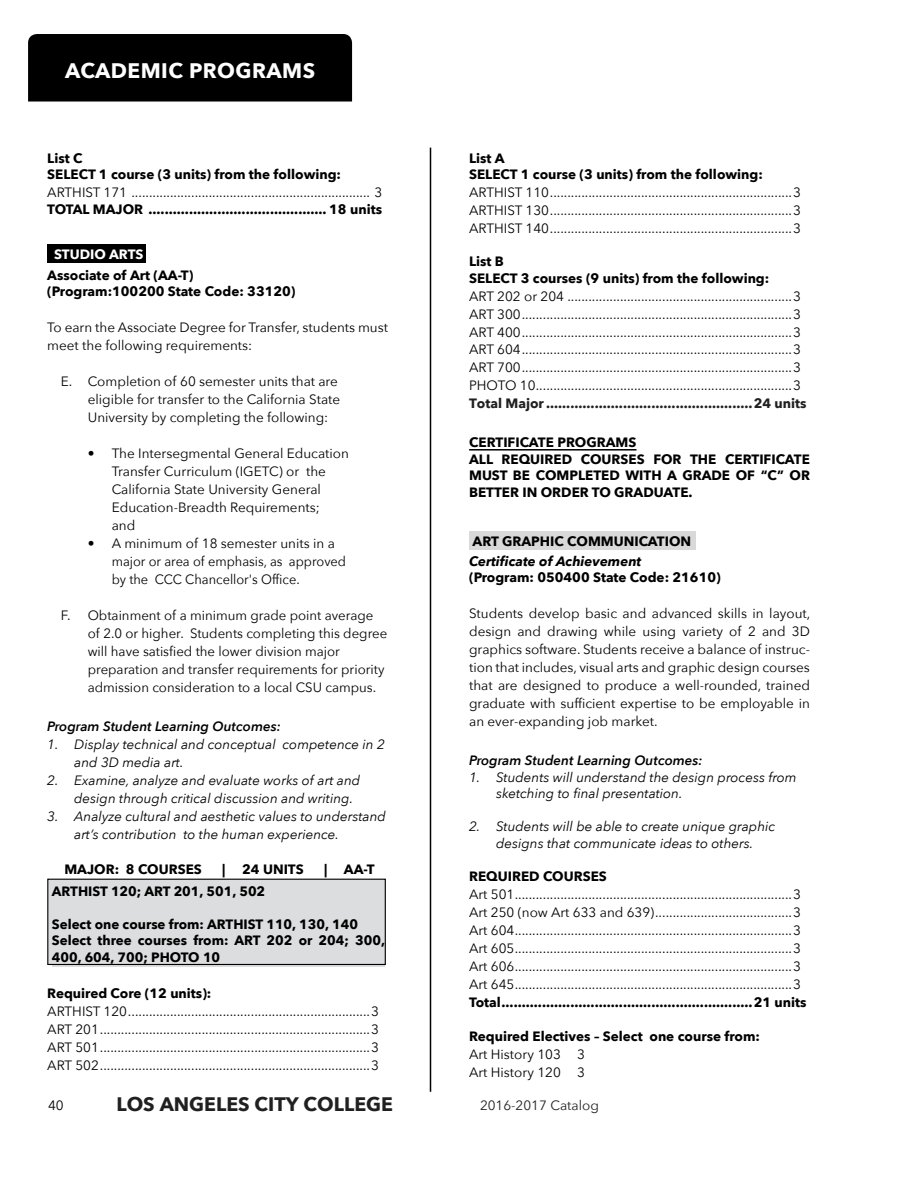
<style>
.page{position:relative;width:918px;height:1188px;background:#fff}
.page>*{position:absolute;margin:0;border:0;box-sizing:border-box;transform-origin:0 0}
.t1{font:700 21px "Avenir Next";letter-spacing:.02em;color:#fff}
.t2{font:700 19.5px "Avenir Next";color:#221f1f}
.t3{font:13.5px/18px "Avenir Next";color:#000}
.t4{font:700 13.5px/16.5px "Avenir Next";color:#000}
.t5{font:italic 13.5px/18px "Avenir Next";color:#000}
.t6{font:700 13.5px "Avenir Next";color:#221f1f}
.t7{font:italic 600 13.5px "Avenir Next";color:#000}
.t8{font:italic 700 13.5px "Avenir Next";color:#000}
.t9{font:13.5px "Avenir Next";color:#221f1f}
.t10{font:700 13.5px "Avenir Next";color:#fff}
</style>
<div class="page">
<hr style="left:430px;top:148px;width:1px;height:944px;background:#000">
<div style="left:28px;top:34px;width:324px;height:68px;background:#000"></div>
<div style="left:47px;top:245px;width:99px;height:18px;background:#000"></div>
<div style="left:48px;top:879px;width:337px;height:85px;background:#dcddde"></div>
<div style="left:52px;top:932px;width:333px;height:35px;background:#dcddde"></div>
<div style="left:47px;top:879px;width:339px;height:86px;border:1px solid #000"></div>
<hr style="left:469px;top:449px;width:168px;height:2px;background:#000">
<div style="left:469px;top:531px;width:227px;height:19px;background:#d9d9d9"></div>
<h1 class="t1" style="left:65px;top:53px;width:252px">ACADEMIC PROGRAMS</h1>
<p class="t4" style="left:47px;top:149px;width:295px">List C<br>SELECT 1 course (3 units) from the following:</p>
<p class="t3" style="left:47px;top:183px;width:337px">ARTHIST 171 .................................................................... 3</p>
<p class="t4" style="left:47px;top:200px;width:336px">TOTAL MAJOR ............................................ 18 units</p>
<p class="t10" style="left:54px;top:243px;width:91px">STUDIO ARTS</p>
<p class="t4" style="left:47px;top:266px;width:250px">Associate of Art (AA-T) (Program:100200 State Code: 33120)</p>
<p class="t3" style="left:47px;top:318px;width:342px">To earn the Associate Degree for Transfer, students must meet the following requirements:</p>
<p class="t3" style="left:88px;top:372px;width:254px;text-indent:-27px">E. Completion of 60 semester units that are eligible for transfer to the California State<br>University by completing the following:</p>
<p class="t3" style="left:112px;top:444px;width:239px;text-indent:-24px">• The Intersegmental General Education<br>Transfer Curriculum (IGETC) or the<br>California State University General<br>Education-Breadth Requirements;<br>and</p>
<p class="t3" style="left:112px;top:534px;width:236px;text-indent:-24px">• A minimum of 18 semester units in a major or area of emphasis, as approved by the CCC Chancellor's Office.</p>
<p class="t3" style="left:88px;top:606px;width:301px;text-indent:-27px">F. Obtainment of a minimum grade point average of 2.0 or higher. Students completing this degree will have satisfied the lower division major preparation and transfer requirements for priority admission consideration to a local CSU campus.</p>
<p class="t7" style="left:47px;top:715px;width:235px">Program Student Learning Outcomes:</p>
<p class="t5" style="left:74px;top:735px;width:312px;text-indent:-27px">1. Display technical and conceptual competence in 2 and 3D media art.</p>
<p class="t5" style="left:74px;top:771px;width:288px;text-indent:-27px">2. Examine, analyze and evaluate works of art and design through critical discussion and writing.</p>
<p class="t5" style="left:74px;top:807px;width:313px;text-indent:-27px">3. Analyze cultural and aesthetic values to understand art’s contribution to the human experience.</p>
<p class="t4" style="left:64px;top:860px;width:139px">MAJOR: 8 COURSES</p>
<p class="t4" style="left:222px;top:860px;width:5px">|</p>
<p class="t4" style="left:242px;top:860px;width:63px">24 UNITS</p>
<p class="t4" style="left:324px;top:860px;width:52px">| AA-T</p>
<p class="t4" style="left:52px;top:882px;width:215px">ARTHIST 120; ART 201, 501, 502</p>
<p class="t4" style="left:52px;top:915px;width:335px">Select one course from: ARTHIST 110, 130, 140<br>Select three courses from: ART 202 or 204; 300,<br>400, 604, 700; PHOTO 10</p>
<p class="t4" style="left:47px;top:985px;width:166px">Required Core (12 units):</p>
<p class="t3" style="left:47px;top:1002px;width:333px;text-align:justify">ARTHIST 120.....................................................................3<br>ART 201.............................................................................3<br>ART 501.............................................................................3<br>ART 502.............................................................................3</p>
<p class="t4" style="left:469px;top:149px;width:295px">List A<br>SELECT 1 course (3 units) from the following:</p>
<p class="t3" style="left:469px;top:183px;width:333px;text-align:justify">ARTHIST 110.....................................................................3<br>ARTHIST 130.....................................................................3<br>ARTHIST 140.....................................................................3</p>
<p class="t4" style="left:469px;top:253px;width:302px">List B<br>SELECT 3 courses (9 units) from the following:</p>
<p class="t3" style="left:469px;top:286px;width:333px;text-align:justify">ART 202 or 204 ................................................................3<br>ART 300.............................................................................3<br>ART 400.............................................................................3<br>ART 604.............................................................................3<br>ART 700.............................................................................3<br>PHOTO 10.........................................................................3</p>
<p class="t6" style="left:469px;top:392px;width:339px">Total Major...................................................24 units</p>
<p class="t4" style="left:469px;top:434px;width:342px">CERTIFICATE PROGRAMS<br>ALL REQUIRED COURSES FOR THE CERTIFICATE<br>MUST BE COMPLETED WITH A GRADE OF “C” OR<br>BETTER IN ORDER TO GRADUATE.</p>
<p class="t4" style="left:473px;top:533px;width:220px">ART GRAPHIC COMMUNICATION</p>
<p class="t8" style="left:469px;top:549px;width:174px">Certificate of Achievement</p>
<p class="t4" style="left:469px;top:569px;width:253px">(Program: 050400 State Code: 21610)</p>
<p class="t3" style="left:469px;top:604px;width:343px;text-align:justify">Students develop basic and advanced skills in layout, design and drawing while using variety of 2 and 3D graphics software. Students receive a balance of instruc&shy;tion that includes, visual arts and graphic design courses that are designed to produce a well-rounded, trained graduate with sufficient expertise to be employable in an ever-expanding job market.</p>
<p class="t7" style="left:469px;top:749px;width:235px">Program Student Learning Outcomes:</p>
<p class="t5" style="left:496px;top:768px;width:302px;line-height:16.5px;text-indent:-27px">1. Students will understand the design process from sketching to final presentation.</p>
<p class="t5" style="left:469px;top:818px;width:308px;line-height:16.5px;text-align:center">2. Students will be able to create unique graphic designs that communicate ideas to others.</p>
<p class="t4" style="left:469px;top:868px;width:139px">REQUIRED COURSES</p>
<p class="t3" style="left:469px;top:884px;width:333px;text-align:justify">Art 501...............................................................................3<br>Art 250 (now Art 633 and 639).......................................3<br>Art 604...............................................................................3<br>Art 605...............................................................................3<br>Art 606...............................................................................3<br>Art 645...............................................................................3</p>
<p class="t4" style="left:469px;top:993px;width:339px">Total..............................................................21 units</p>
<p class="t4" style="left:469px;top:1028px;width:292px">Required Electives – Select one course from:</p>
<p class="t3" style="left:469px;top:1045px;width:117px">Art History 103 3<br>Art History 120 3</p>
<p class="t3" style="left:48px;top:1096px;width:17px">40</p>
<h2 class="t2" style="left:116px;top:1088px;width:278px">LOS ANGELES CITY COLLEGE</h2>
<p class="t9" style="left:480px;top:1094px;width:120px">2016-2017 Catalog</p>
</div>
